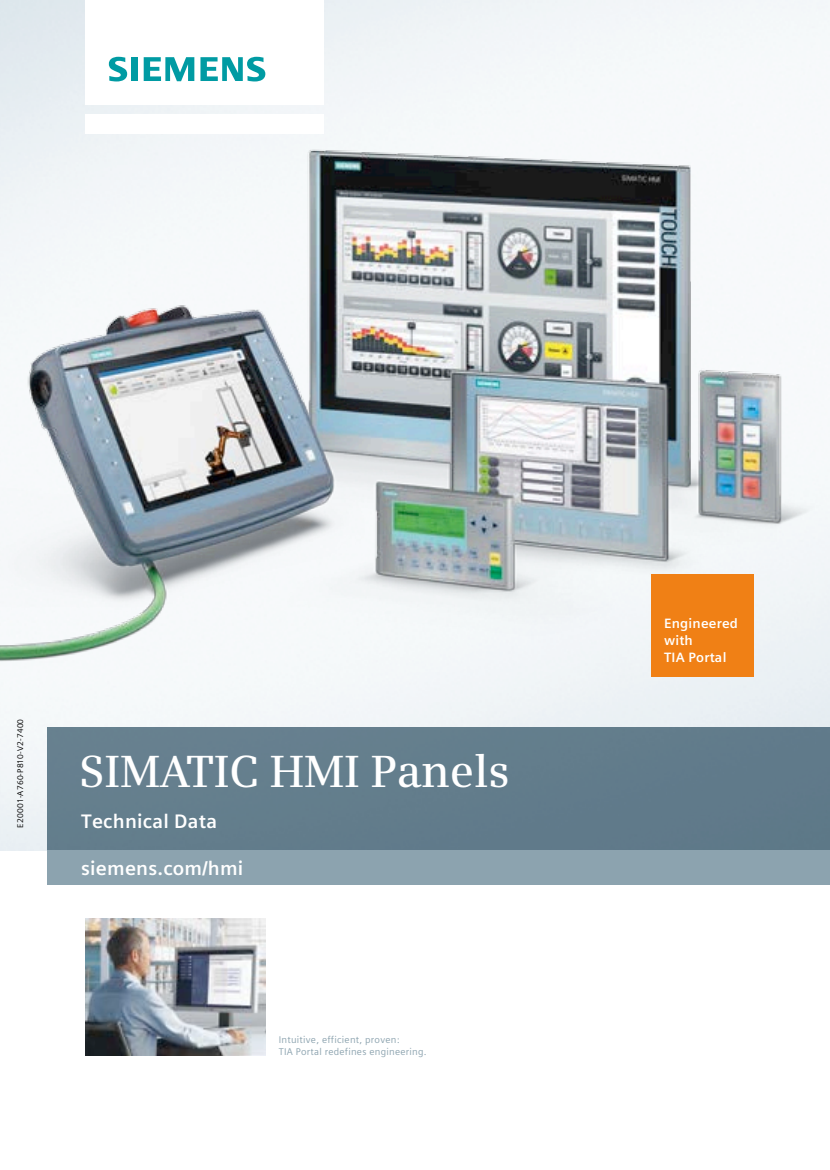
<style>
.page{position:relative;width:830px;height:1170px;background:#fff}
.page>*{position:absolute;margin:0;border:0;box-sizing:border-box;transform-origin:0 0}
.t1{font:600 45px "Siemens Serif";letter-spacing:-.005em;color:#fff}
.t2{font:700 19.5px "Siemens Sans Global";letter-spacing:.01em;color:#fff}
.t3{font:700 13.5px/17px "Siemens Sans Global";letter-spacing:.015em;color:#fff}
.t4{font:9.75px/12.8px "Siemens Sans Global";letter-spacing:.025em;color:#8ca3af}
.t5{font:8.25px "Siemens Sans Global";letter-spacing:.02em;color:#000}
</style>
<div class="page">
<img style="left:0;top:30px;width:829px;height:697px">
<div style="left:47px;top:727px;width:782px;height:123px;background:#637d8c"></div>
<img style="left:85px;top:918px;width:180px;height:137px">
<div style="left:85px;top:114px;width:239px;height:19px;background:#fff"></div>
<div style="left:85px;top:0;width:239px;height:105px;background:#fff"></div>
<svg style="left:109px;top:57px;width:18px;height:24px"></svg>
<div style="left:131px;top:57px;width:6px;height:24px;background:#009ba3"></div>
<svg style="left:144px;top:57px;width:50px;height:24px"></svg>
<svg style="left:200px;top:57px;width:65px;height:24px"></svg>
<div style="left:651px;top:574px;width:102px;height:102px;background:#f08015"></div>
<div style="left:47px;top:850px;width:782px;height:34px;background:#8ca3af"></div>
<p class="t5" style="left:14px;top:827px;width:110px;rotate:-90deg">E20001-A760-P810-V2-7400</p>
<h1 class="t1" style="left:79px;top:745px;width:431px">SIMATIC HMI Panels</h1>
<h2 class="t2" style="left:81px;top:805px;width:137px">Technical Data</h2>
<h2 class="t2" style="left:81px;top:852px;width:163px">siemens.com/hmi</h2>
<p class="t4" style="left:279px;top:1032px;width:149px">Intuitive, efficient, proven:<br>TIA Portal redefines engineering.</p>
<h3 class="t3" style="left:663px;top:614px;width:75px">Engineered with<br>TIA Portal</h3>
</div>
